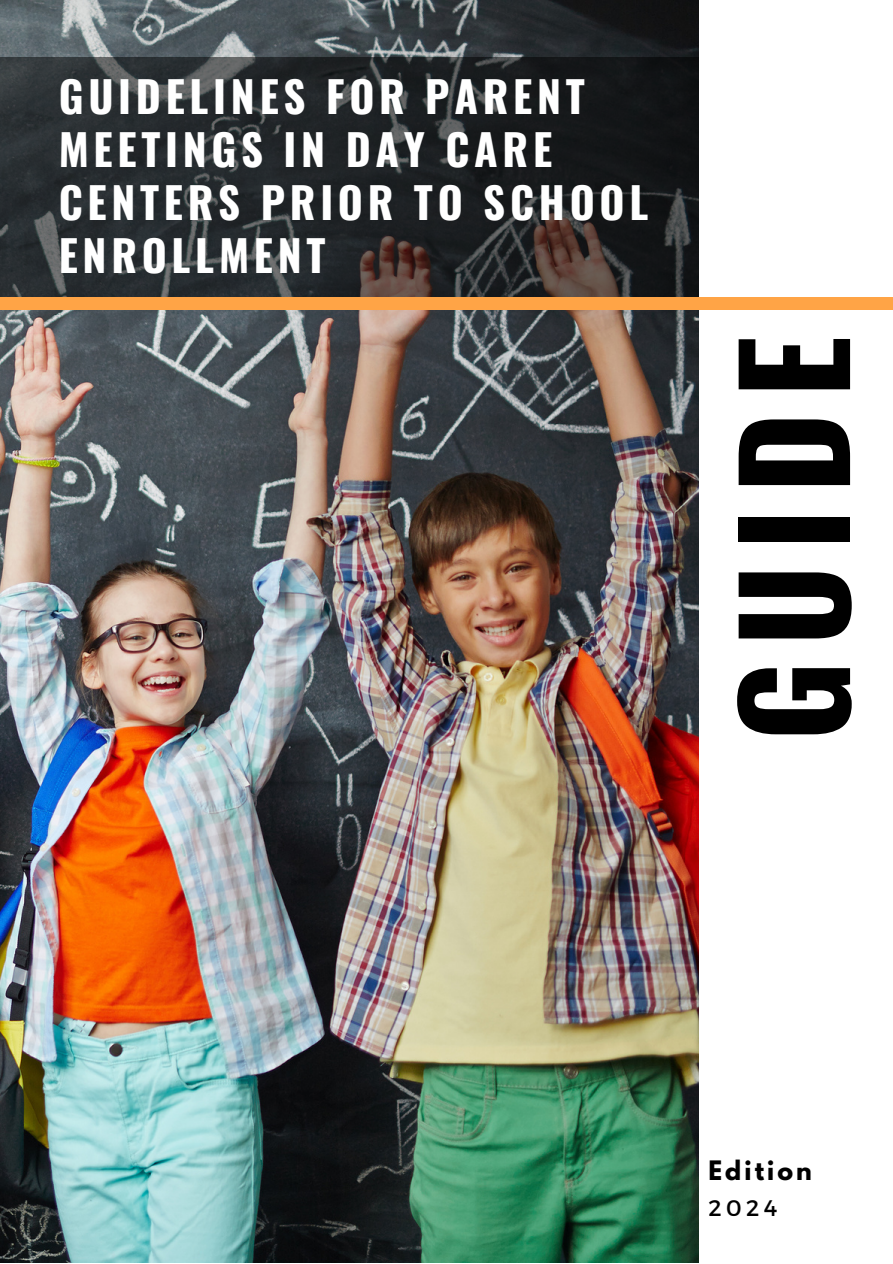
<style>
.page{position:relative;width:893px;height:1264px;background:#fff}
.page>*{position:absolute;margin:0;border:0;box-sizing:border-box;transform-origin:0 0}
.t1{font:700 137.55px "Oswald";letter-spacing:.11em;color:#000}
.t2{font:700 42.9px/52.9px "Oswald";letter-spacing:.11em;color:#fff}
.t3{font:700 23.7px "League Spartan";letter-spacing:.13em;color:#000}
.t4{font:22.5px "Montserrat";color:#000}
</style>
<div class="page">
<img style="left:0;top:0;width:698px;height:1262px">
<svg style="left:0;top:57px;width:698px;height:240px;background:#26292b"></svg>
<div style="left:0;top:297px;width:892px;height:13px;background:#ffa446"></div>
<p class="t2" style="left:59px;top:68px;width:591px">GUIDELINES FOR PARENT<br>MEETINGS IN DAY CARE<br>CENTERS PRIOR TO SCHOOL<br>ENROLLMENT</p>
<p class="t1" style="left:685px;top:741px;width:406px;rotate:-90deg">GUIDE</p>
<p class="t3" style="left:708px;top:1158px;width:105px">Edition</p>
<p class="t4" style="left:708px;top:1193px;width:70px">2024</p>
</div>
